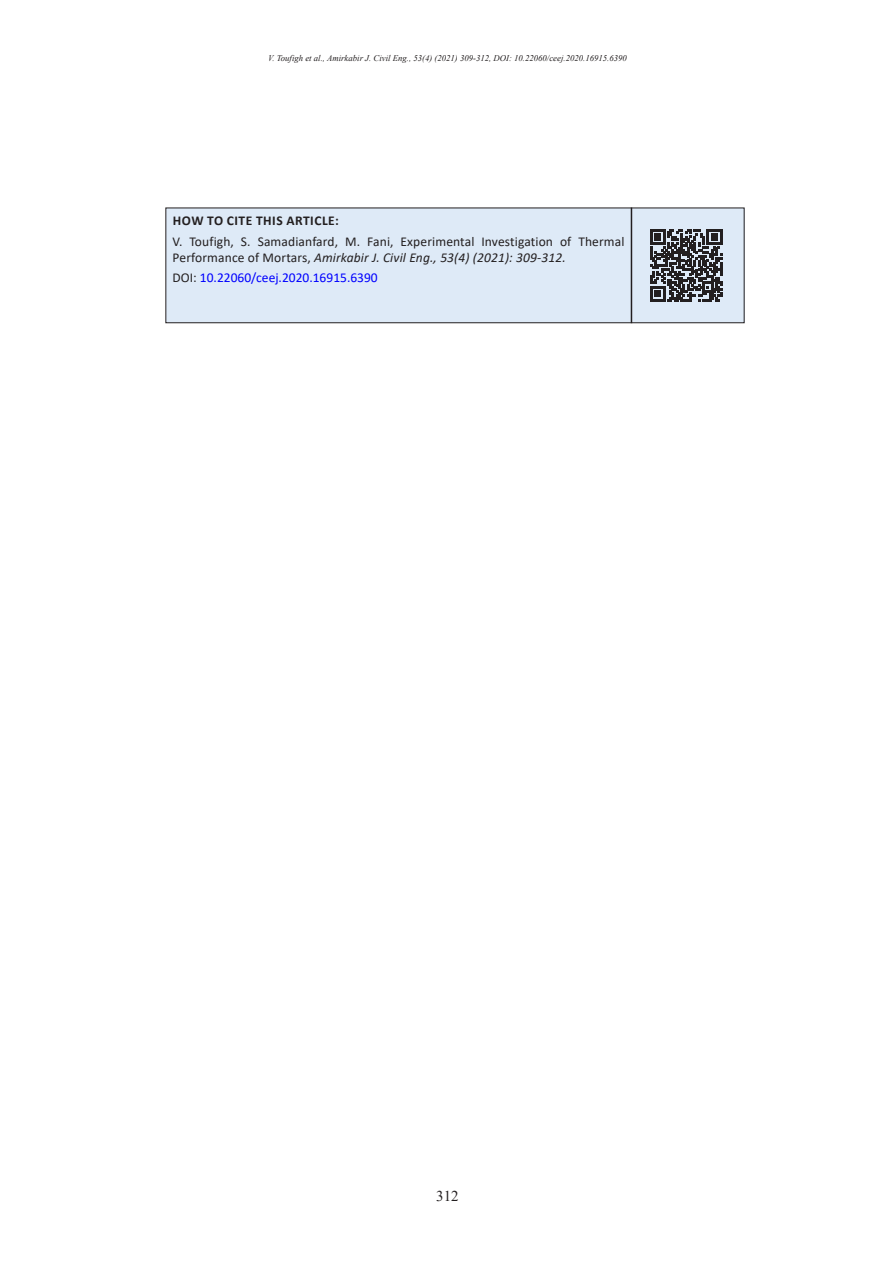
<style>
.page{position:relative;width:893px;height:1263px;background:#fff}
.page>*{position:absolute;margin:0;border:0;box-sizing:border-box;transform-origin:0 0}
.t1{font:15px "Times New Roman";color:#231f20}
.t2{font:13.5px/16.2px "Calibri";letter-spacing:.01em;color:#231f20}
.t3{font:13.5px "Calibri";color:#00f}
.t4{font:700 13.5px "Calibri";letter-spacing:.04em;color:#231f20}
.t5{font:italic 8.7px "Times New Roman";color:#231f20}
.s1{font-style:italic}
.s2{color:#231f20}
</style>
<div class="page">
<div style="left:166px;top:208px;width:578px;height:115px;background:#deeaf7"></div>
<div style="left:165px;top:207px;width:580px;height:116px;border:1px solid #231f20"></div>
<svg style="left:650px;top:229px;width:72px;height:72px"></svg>
<hr style="left:631px;top:207px;width:1px;height:116px;background:#231f20">
<p class="t5" style="left:268px;top:52px;width:360px">V. Toufigh et al., Amirkabir J. Civil Eng., 53(4) (2021) 309-312, DOI: 10.22060/ceej.2020.16915.6390</p>
<p class="t4" style="left:173px;top:211px;width:167px">HOW TO CITE THIS ARTICLE:</p>
<p class="t2" style="left:173px;top:233px;width:453px">V. Toufigh, S. Samadianfard, M. Fani, Experimental Investigation of Thermal<br>Performance of Mortars, <span class="s1">Amirkabir J. Civil Eng., 53(4) (2021): 309-312.</span></p>
<p class="t3" style="left:173px;top:269px;width:207px"><span class="s2">DOI:</span> 10.22060/ceej.2020.16915.6390</p>
<p class="t1" style="left:436px;top:1185px;width:24px">312</p>
</div>
